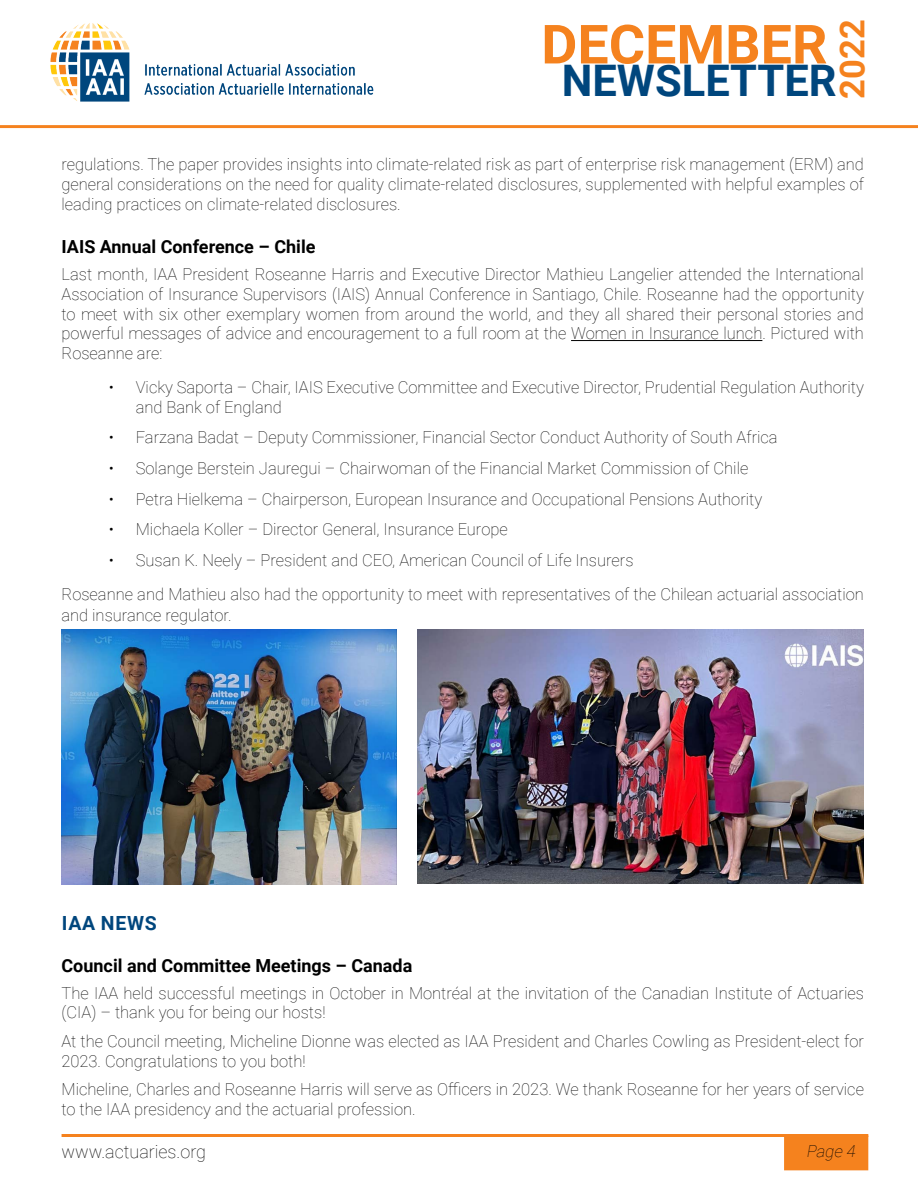
<style>
.page{position:relative;width:918px;height:1188px;background:#fff}
.page>*{position:absolute;margin:0;border:0;box-sizing:border-box;transform-origin:0 0}
.t1{font:700 54px "Roboto";color:#f5821e}
.t2{font:700 43.5px "Roboto";color:#00467d}
.t3{font:700 34.5px "Roboto";color:#f5821e}
.t4{font:700 19.5px "Roboto";letter-spacing:.035em;color:#00467d}
.t5{font:700 18px "Roboto";color:#000}
.t6{font:100 18px "Roboto";color:#000}
.t7{font:100 16.5px/19.8px "Roboto";color:#000}
.t8{font:italic 100 16.5px "Roboto";color:#000}
</style>
<div class="page">
<hr style="left:62px;top:1134px;width:806px;height:3px;background:#f5821e">
<div style="left:784px;top:1136px;width:84px;height:34px;background:#f5821e"></div>
<img style="left:50px;top:23px;width:324px;height:79px">
<svg style="left:0;top:125px;width:918px;height:3px;background:#f58626"></svg>
<hr style="left:571px;top:340px;width:191px;height:1px;background:#000">
<img style="left:62px;top:630px;width:334px;height:255px">
<img style="left:417px;top:630px;width:447px;height:254px">
<h1 class="t1" style="left:541px;top:6px;width:288px">DECEMBER</h1>
<h3 class="t3" style="left:828px;top:99px;width:81px;rotate:-90deg">2022</h3>
<h2 class="t2" style="left:562px;top:50px;width:276px">NEWSLETTER</h2>
<p class="t7" style="left:62px;top:154px;width:804px;text-align:justify">regulations. The paper provides insights into climate-related risk as part of enterprise risk management (ERM) and general considerations on the need for quality climate-related disclosures, supplemented with helpful examples of leading practices on climate-related disclosures.</p>
<p class="t5" style="left:62px;top:234px;width:255px">IAIS Annual Conference – Chile</p>
<p class="t7" style="left:62px;top:264px;width:804px;text-align:justify">Last month, IAA President Roseanne Harris and Executive Director Mathieu Langelier attended the International Association of Insurance Supervisors (IAIS) Annual Conference in Santiago, Chile. Roseanne had the opportunity to meet with six other exemplary women from around the world, and they all shared their personal stories and powerful messages of advice and encouragement to a full room at the Women in Insurance lunch. Pictured with Roseanne are:</p>
<p class="t7" style="left:136px;top:377px;width:730px;text-indent:-27px">• Vicky Saporta – Chair, IAIS Executive Committee and Executive Director, Prudential Regulation Authority and Bank of England</p>
<p class="t7" style="left:109px;top:427px;width:670px">• Farzana Badat – Deputy Commissioner, Financial Sector Conduct Authority of South Africa</p>
<p class="t7" style="left:109px;top:458px;width:641px">• Solange Berstein Jauregui – Chairwoman of the Financial Market Commission of Chile</p>
<p class="t7" style="left:109px;top:488px;width:655px">• Petra Hielkema – Chairperson, European Insurance and Occupational Pensions Authority</p>
<p class="t7" style="left:109px;top:519px;width:400px">• Michaela Koller – Director General, Insurance Europe</p>
<p class="t7" style="left:62px;top:542px;width:804px;line-height:34.2px;text-indent:47px">• Susan K. Neely – President and CEO, American Council of Life Insurers<br>Roseanne and Mathieu also had the opportunity to meet with representatives of the Chilean actuarial association</p>
<p class="t7" style="left:62px;top:605px;width:172px">and insurance regulator.</p>
<p class="t4" style="left:62px;top:910px;width:96px">IAA NEWS</p>
<p class="t5" style="left:62px;top:953px;width:352px">Council and Committee Meetings – Canada</p>
<p class="t7" style="left:62px;top:982px;width:804px">The IAA held successful meetings in October in Montréal at the invitation of the Canadian Institute of Actuaries (CIA) – thank you for being our hosts!</p>
<p class="t7" style="left:62px;top:1030px;width:804px">At the Council meeting, Micheline Dionne was elected as IAA President and Charles Cowling as President-elect for<br>2023. Congratulations to you both!</p>
<p class="t7" style="left:62px;top:1079px;width:804px">Micheline, Charles and Roseanne Harris will serve as Officers in 2023. We thank Roseanne for her years of service to the IAA presidency and the actuarial profession.</p>
<p class="t8" style="left:806px;top:1140px;width:54px">Page 4</p>
<p class="t6" style="left:62px;top:1139px;width:146px">www.actuaries.org</p>
</div>
